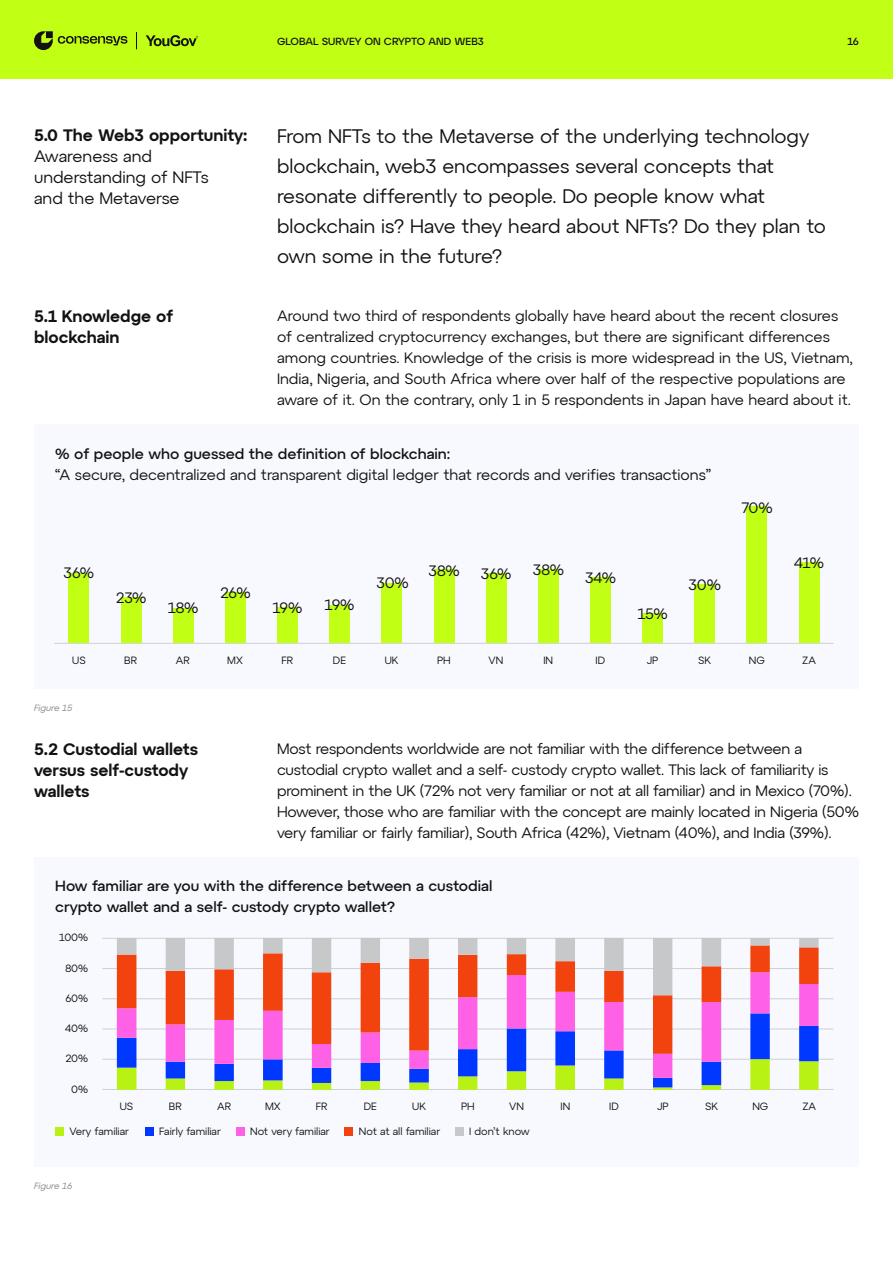
<style>
.page{position:relative;width:893px;height:1263px;background:#fff}
.page>*{position:absolute;margin:0;border:0;box-sizing:border-box;transform-origin:0 0}
.t1{font:19.5px/30px "Atyp Text";color:#121212}
.t2{font:600 16.5px/21px "Atyp Text";color:#121212}
.t3{font:16.5px/21px "Atyp Text";color:#121212}
.t4{font:15px/21px "Atyp Text";letter-spacing:-.01em;color:#121212}
.t5{font:500 15px/21px "Atyp Text";color:#121212}
.t6{font:10.5px "Atyp Text";color:#121212}
.t7{font:500 10.5px "Atyp Display";color:#121212}
.t8{font:italic 9px "Atyp Text";color:#888}
</style>
<div class="page">
<div style="left:0;top:0;width:893px;height:79px;background:#c1ff14"></div>
<svg style="left:146px;top:35px;width:52px;height:11px"></svg>
<svg style="left:136px;top:32px;width:1px;height:17px"></svg>
<svg style="left:34px;top:31px;width:93px;height:19px"></svg>
<div style="left:34px;top:424px;width:825px;height:265px;background:#f7f9ff"></div>
<hr style="left:54px;top:643px;width:779px;height:1px;background:#d0d0d0">
<div style="left:69px;top:573px;width:20px;height:70px;background:#c1ff14"></div>
<div style="left:121px;top:598px;width:20px;height:45px;background:#c1ff14"></div>
<div style="left:173px;top:608px;width:21px;height:35px;background:#c1ff14"></div>
<div style="left:225px;top:593px;width:21px;height:50px;background:#c1ff14"></div>
<div style="left:277px;top:607px;width:21px;height:36px;background:#c1ff14"></div>
<div style="left:329px;top:605px;width:21px;height:38px;background:#c1ff14"></div>
<div style="left:382px;top:583px;width:20px;height:60px;background:#c1ff14"></div>
<div style="left:434px;top:570px;width:20px;height:73px;background:#c1ff14"></div>
<div style="left:486px;top:573px;width:20px;height:70px;background:#c1ff14"></div>
<div style="left:538px;top:570px;width:21px;height:73px;background:#c1ff14"></div>
<div style="left:590px;top:577px;width:21px;height:66px;background:#c1ff14"></div>
<div style="left:642px;top:613px;width:21px;height:30px;background:#c1ff14"></div>
<div style="left:694px;top:585px;width:21px;height:58px;background:#c1ff14"></div>
<div style="left:799px;top:562px;width:20px;height:81px;background:#c1ff14"></div>
<div style="left:747px;top:507px;width:20px;height:136px;background:#c1ff14"></div>
<div style="left:34px;top:857px;width:825px;height:310px;background:#f7f9ff"></div>
<hr style="left:102px;top:938px;width:731px;height:1px;background:#d0d0d0">
<hr style="left:102px;top:968px;width:731px;height:1px;background:#d0d0d0">
<hr style="left:102px;top:998px;width:731px;height:1px;background:#d0d0d0">
<hr style="left:102px;top:1029px;width:731px;height:1px;background:#d0d0d0">
<hr style="left:102px;top:1059px;width:731px;height:1px;background:#d0d0d0">
<hr style="left:102px;top:1089px;width:731px;height:1px;background:#d0d0d0">
<div style="left:55px;top:1127px;width:8px;height:8px;background:#b8f214"></div>
<div style="left:145px;top:1127px;width:8px;height:8px;background:#0038ff"></div>
<div style="left:236px;top:1127px;width:8px;height:8px;background:#ff61e6"></div>
<div style="left:345px;top:1127px;width:8px;height:8px;background:#f2420d"></div>
<div style="left:455px;top:1127px;width:8px;height:8px;background:#c6c8ca"></div>
<svg style="left:117px;top:1087px;width:702px;height:3px"></svg>
<svg style="left:117px;top:1078px;width:702px;height:9px"></svg>
<svg style="left:117px;top:1054px;width:702px;height:24px"></svg>
<svg style="left:117px;top:995px;width:702px;height:59px"></svg>
<svg style="left:117px;top:939px;width:702px;height:56px"></svg>
<p class="t7" style="left:277px;top:33px;width:208px">GLOBAL SURVEY ON CRYPTO AND WEB3</p>
<p class="t7" style="left:847px;top:33px;width:13px">16</p>
<p class="t2" style="left:34px;top:124px;width:215px">5.0 The Web3 opportunity:</p>
<p class="t3" style="left:34px;top:145px;width:176px">Awareness and understanding of NFTs and the Metaverse</p>
<p class="t2" style="left:34px;top:305px;width:141px">5.1 Knowledge of blockchain</p>
<p class="t1" style="left:277px;top:121px;width:550px">From NFTs to the Metaverse of the underlying technology blockchain, web3 encompasses several concepts that resonate differently to people. Do people know what blockchain is? Have they heard about NFTs? Do they plan to own some in the future?</p>
<p class="t4" style="left:277px;top:304px;width:577px">Around two third of respondents globally have heard about the recent closures of centralized cryptocurrency exchanges, but there are significant differences among countries. Knowledge of the crisis is more widespread in the US, Vietnam, India, Nigeria, and South Africa where over half of the respective populations are aware of it. On the contrary, only 1 in 5 respondents in Japan have heard about it.</p>
<p class="t5" style="left:55px;top:442px;width:397px">% of people who guessed the definition of blockchain:</p>
<p class="t4" style="left:55px;top:463px;width:657px">“A secure, decentralized and transparent digital ledger that records and verifies transactions”</p>
<p class="t4" style="left:64px;top:562px;width:32px">36%</p>
<p class="t4" style="left:116px;top:586px;width:32px">23%</p>
<p class="t4" style="left:168px;top:596px;width:32px">18%</p>
<p class="t4" style="left:220px;top:581px;width:32px">26%</p>
<p class="t4" style="left:272px;top:596px;width:31px">19%</p>
<p class="t4" style="left:325px;top:593px;width:31px">19%</p>
<p class="t4" style="left:376px;top:572px;width:34px">30%</p>
<p class="t4" style="left:428px;top:559px;width:33px">38%</p>
<p class="t4" style="left:481px;top:562px;width:32px">36%</p>
<p class="t4" style="left:533px;top:558px;width:33px">38%</p>
<p class="t4" style="left:585px;top:567px;width:33px">34%</p>
<p class="t4" style="left:638px;top:602px;width:31px">15%</p>
<p class="t4" style="left:688px;top:574px;width:34px">30%</p>
<p class="t4" style="left:741px;top:496px;width:33px">70%</p>
<p class="t4" style="left:794px;top:551px;width:31px">41%</p>
<p class="t6" style="left:72px;top:652px;width:15px">US</p>
<p class="t6" style="left:124px;top:652px;width:14px">BR</p>
<p class="t6" style="left:176px;top:652px;width:15px">AR</p>
<p class="t6" style="left:227px;top:652px;width:17px">MX</p>
<p class="t6" style="left:281px;top:652px;width:13px">FR</p>
<p class="t6" style="left:333px;top:652px;width:15px">DE</p>
<p class="t6" style="left:385px;top:652px;width:15px">UK</p>
<p class="t6" style="left:437px;top:652px;width:15px">PH</p>
<p class="t6" style="left:489px;top:652px;width:16px">VN</p>
<p class="t6" style="left:543px;top:652px;width:11px">IN</p>
<p class="t6" style="left:596px;top:652px;width:11px">ID</p>
<p class="t6" style="left:647px;top:652px;width:13px">JP</p>
<p class="t6" style="left:698px;top:652px;width:15px">SK</p>
<p class="t6" style="left:749px;top:652px;width:18px">NG</p>
<p class="t6" style="left:802px;top:652px;width:15px">ZA</p>
<p class="t8" style="left:34px;top:701px;width:40px">Figure 15</p>
<p class="t2" style="left:34px;top:737px;width:166px">5.2 Custodial wallets versus self-custody wallets</p>
<p class="t4" style="left:277px;top:737px;width:583px">Most respondents worldwide are not familiar with the difference between a custodial crypto wallet and a self- custody crypto wallet. This lack of familiarity is prominent in the UK (72% not very familiar or not at all familiar) and in Mexico (70%).<br>However, those who are familiar with the concept are mainly located in Nigeria (50% very familiar or fairly familiar), South Africa (42%), Vietnam (40%), and India (39%).</p>
<p class="t5" style="left:55px;top:875px;width:439px">How familiar are you with the difference between a custodial crypto wallet and a self- custody crypto wallet?</p>
<p class="t6" style="left:59px;top:930px;width:31px">100%</p>
<p class="t6" style="left:65px;top:960px;width:25px">80%</p>
<p class="t6" style="left:66px;top:990px;width:24px">60%</p>
<p class="t6" style="left:65px;top:1020px;width:25px">40%</p>
<p class="t6" style="left:65px;top:1051px;width:24px">20%</p>
<p class="t6" style="left:71px;top:1081px;width:18px">0%</p>
<p class="t6" style="left:120px;top:1098px;width:15px">US</p>
<p class="t6" style="left:169px;top:1098px;width:14px">BR</p>
<p class="t6" style="left:217px;top:1098px;width:15px">AR</p>
<p class="t6" style="left:265px;top:1098px;width:17px">MX</p>
<p class="t6" style="left:316px;top:1098px;width:13px">FR</p>
<p class="t6" style="left:364px;top:1098px;width:15px">DE</p>
<p class="t6" style="left:412px;top:1098px;width:15px">UK</p>
<p class="t6" style="left:461px;top:1098px;width:15px">PH</p>
<p class="t6" style="left:509px;top:1098px;width:16px">VN</p>
<p class="t6" style="left:560px;top:1098px;width:11px">IN</p>
<p class="t6" style="left:609px;top:1098px;width:11px">ID</p>
<p class="t6" style="left:657px;top:1098px;width:13px">JP</p>
<p class="t6" style="left:705px;top:1098px;width:15px">SK</p>
<p class="t6" style="left:752px;top:1098px;width:18px">NG</p>
<p class="t6" style="left:802px;top:1098px;width:15px">ZA</p>
<p class="t6" style="left:69px;top:1123px;width:61px">Very familiar</p>
<p class="t6" style="left:159px;top:1123px;width:63px">Fairly familiar</p>
<p class="t6" style="left:250px;top:1123px;width:81px">Not very familiar</p>
<p class="t6" style="left:359px;top:1123px;width:83px">Not at all familiar</p>
<p class="t6" style="left:469px;top:1123px;width:62px">I don’t know</p>
<p class="t8" style="left:34px;top:1179px;width:40px">Figure 16</p>
</div>
